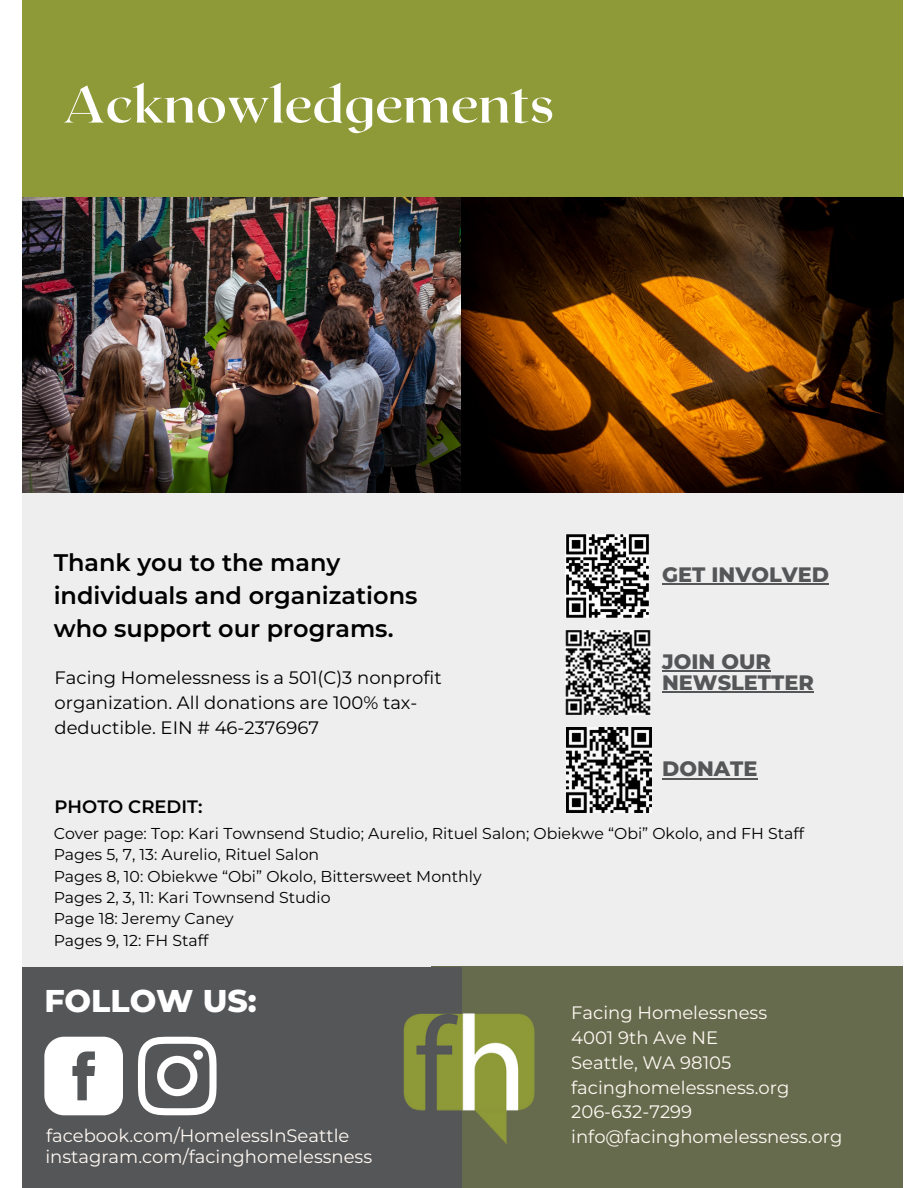
<style>
.page{position:relative;width:918px;height:1188px;background:#fff}
.page>*{position:absolute;margin:0;border:0;box-sizing:border-box;transform-origin:0 0}
.t1{font:700 51px "Roxborough CF";color:#fff}
.t2{font:800 31.5px "Montserrat";color:#fff}
.t3{font:600 24px/32.7px "Montserrat";color:#000}
.t4{font:800 20.85px/20.9px "Montserrat";color:#555658}
.t5{font:18px "Montserrat";color:#fff9f3}
.t6{font:18px/24.8px "Montserrat";color:#000}
.t7{font:600 18px "Montserrat";color:#000}
.t8{font:15.75px "Montserrat";color:#000}
</style>
<div class="page">
<div style="left:22px;top:197px;width:881px;height:770px;background:#eee"></div>
<div style="left:431px;top:967px;width:471px;height:221px;background:#666b4d"></div>
<div style="left:22px;top:0;width:881px;height:197px;background:#8e9a38"></div>
<div style="left:22px;top:967px;width:440px;height:221px;background:#555658"></div>
<img style="left:403px;top:966px;width:168px;height:178px">
<svg style="left:44px;top:1037px;width:79px;height:78px;background:#e3e3e4"></svg>
<svg style="left:138px;top:1037px;width:79px;height:78px"></svg>
<div style="left:194px;top:1050px;width:9px;height:10px;background:#fff;border-radius:50%"></div>
<img style="left:566px;top:728px;width:85px;height:85px">
<img style="left:566px;top:534px;width:83px;height:83px">
<img style="left:566px;top:630px;width:84px;height:84px">
<hr style="left:662px;top:778px;width:96px;height:1px;background:#555658">
<hr style="left:662px;top:670px;width:109px;height:2px;background:#555658">
<hr style="left:662px;top:691px;width:152px;height:2px;background:#555658">
<hr style="left:662px;top:584px;width:167px;height:1px;background:#555658">
<img style="left:22px;top:197px;width:439px;height:295px">
<img style="left:461px;top:197px;width:442px;height:295px">
<p class="t1" style="left:63px;top:72px;width:492px">Acknowledgements</p>
<p class="t3" style="left:54px;top:546px;width:365px">Thank you to the many individuals and organizations who support our programs.</p>
<p class="t6" style="left:55px;top:665px;width:389px">Facing Homelessness is a 501(C)3 nonprofit organization. All donations are 100% tax&shy;deductible. EIN # 46-2376967</p>
<p class="t7" style="left:55px;top:796px;width:149px">PHOTO CREDIT:</p>
<p class="t4" style="left:662px;top:564px;width:168px">GET INVOLVED</p>
<p class="t4" style="left:662px;top:651px;width:153px">JOIN OUR<br>NEWSLETTER</p>
<p class="t4" style="left:662px;top:758px;width:97px">DONATE</p>
<p class="t8" style="left:54px;top:824px;width:752px">Cover page: Top: Kari Townsend Studio; Aurelio, Rituel Salon; Obiekwe “Obi” Okolo, and FH Staff</p>
<p class="t8" style="left:54px;top:845px;width:267px">Pages 5, 7, 13: Aurelio, Rituel Salon</p>
<p class="t8" style="left:54px;top:866px;width:430px">Pages 8, 10: Obiekwe “Obi” Okolo, Bittersweet Monthly</p>
<p class="t8" style="left:54px;top:888px;width:278px">Pages 2, 3, 11: Kari Townsend Studio</p>
<p class="t8" style="left:54px;top:909px;width:182px">Page 18: Jeremy Caney</p>
<p class="t8" style="left:54px;top:931px;width:156px">Pages 9, 12: FH Staff</p>
<p class="t2" style="left:44px;top:981px;width:214px">FOLLOW US:</p>
<p class="t5" style="left:46px;top:1124px;width:305px">facebook.com/HomelessInSeattle</p>
<p class="t5" style="left:45px;top:1145px;width:328px">instagram.com/facinghomelessness</p>
<p class="t5" style="left:571px;top:1002px;width:197px">Facing Homelessness</p>
<p class="t5" style="left:571px;top:1027px;width:149px">4001 9th Ave NE</p>
<p class="t5" style="left:571px;top:1051px;width:162px">Seattle, WA 98105</p>
<p class="t5" style="left:571px;top:1076px;width:220px">facinghomelessness.org</p>
<p class="t5" style="left:571px;top:1101px;width:122px">206-632-7299</p>
<p class="t5" style="left:571px;top:1126px;width:273px">info@facinghomelessness.org</p>
</div>
